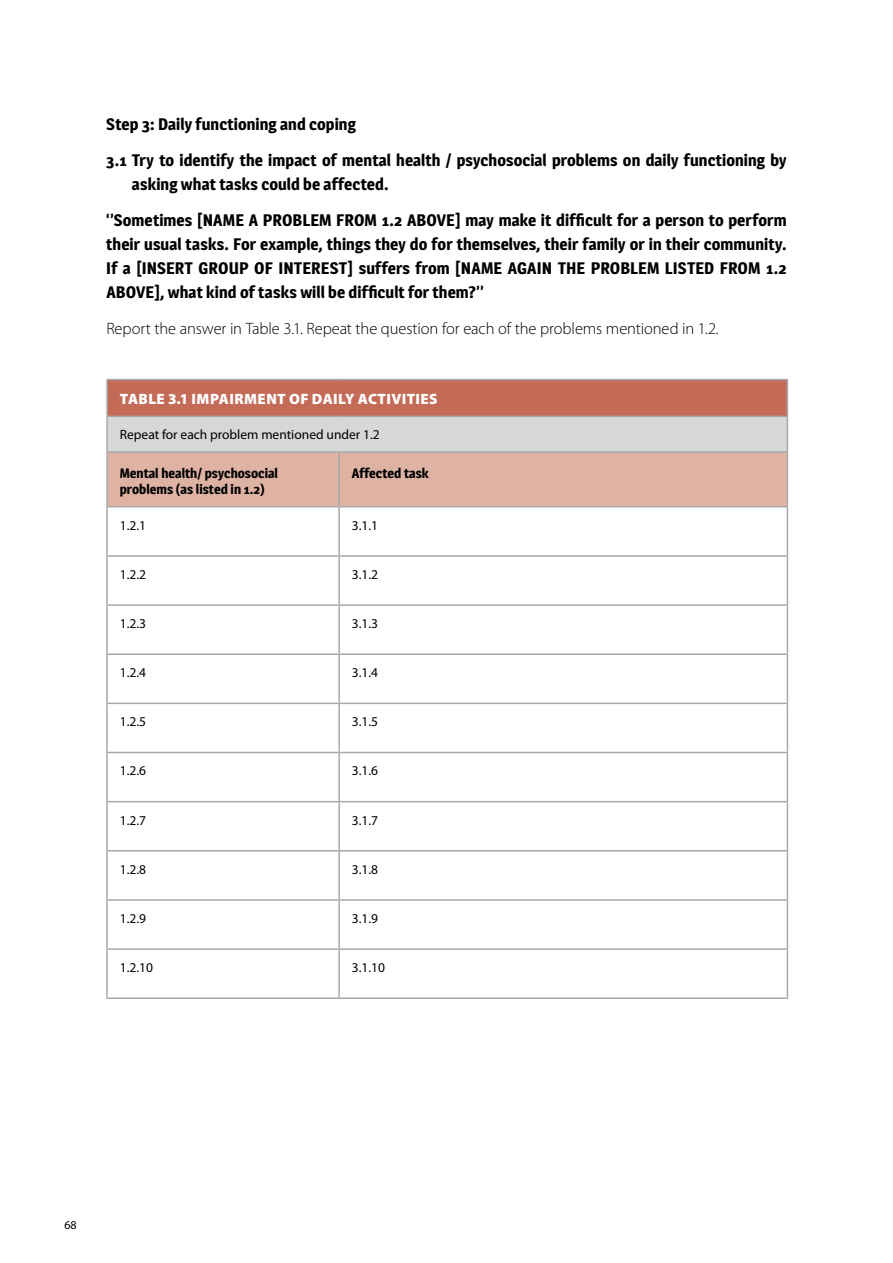
<style>
.page{position:relative;width:893px;height:1263px;background:#fff}
.page>*{position:absolute;margin:0;border:0;box-sizing:border-box;transform-origin:0 0}
.t1{font:700 16.5px/36px "Magra";letter-spacing:.005em;color:#000}
.t2{font:300 16.5px "Myriad Pro";letter-spacing:-.005em;color:#000}
.t3{font:900 15px "Myriad Pro";letter-spacing:.025em;color:#fff}
.t4{font:13.5px "Myriad Pro";color:#000}
.t5{font:700 13.5px/16.2px "Magra";color:#000}
.t6{font:12px "Myriad Pro";color:#000}
</style>
<div class="page">
<div style="left:107px;top:380px;width:680px;height:36px;background:#c36b57"></div>
<div style="left:107px;top:416px;width:680px;height:36px;background:#d5d7d8"></div>
<div style="left:108px;top:453px;width:679px;height:53px;background:#dfb3a3"></div>
<svg style="left:108px;top:507px;width:679px;height:490px"></svg>
<hr style="left:106px;top:380px;width:2px;height:36px;background:#a7a9ac">
<hr style="left:106px;top:379px;width:233px;height:1px;background:#a7a9ac">
<hr style="left:339px;top:379px;width:449px;height:1px;background:#a7a9ac">
<hr style="left:787px;top:380px;width:1px;height:36px;background:#a7a9ac">
<hr style="left:106px;top:417px;width:2px;height:34px;background:#a7a9ac">
<hr style="left:106px;top:416px;width:233px;height:1px;background:#a7a9ac">
<hr style="left:339px;top:416px;width:449px;height:1px;background:#a7a9ac">
<hr style="left:787px;top:417px;width:1px;height:34px;background:#a7a9ac">
<hr style="left:106px;top:453px;width:2px;height:53px;background:#a7a9ac">
<hr style="left:106px;top:451px;width:233px;height:2px;background:#a7a9ac">
<hr style="left:338px;top:453px;width:2px;height:53px;background:#a7a9ac">
<hr style="left:339px;top:451px;width:449px;height:2px;background:#a7a9ac">
<hr style="left:787px;top:453px;width:1px;height:53px;background:#a7a9ac">
<hr style="left:106px;top:507px;width:2px;height:48px;background:#a7a9ac">
<hr style="left:106px;top:606px;width:2px;height:47px;background:#a7a9ac">
<hr style="left:106px;top:655px;width:2px;height:48px;background:#a7a9ac">
<hr style="left:106px;top:704px;width:2px;height:48px;background:#a7a9ac">
<hr style="left:106px;top:753px;width:2px;height:48px;background:#a7a9ac">
<hr style="left:106px;top:802px;width:2px;height:48px;background:#a7a9ac">
<hr style="left:106px;top:851px;width:2px;height:48px;background:#a7a9ac">
<hr style="left:106px;top:901px;width:2px;height:47px;background:#a7a9ac">
<hr style="left:106px;top:950px;width:2px;height:47px;background:#a7a9ac">
<hr style="left:106px;top:506px;width:233px;height:1px;background:#a7a9ac">
<hr style="left:106px;top:604px;width:233px;height:2px;background:#a7a9ac">
<hr style="left:106px;top:653px;width:233px;height:2px;background:#a7a9ac">
<hr style="left:106px;top:703px;width:233px;height:1px;background:#a7a9ac">
<hr style="left:106px;top:752px;width:233px;height:1px;background:#a7a9ac">
<hr style="left:106px;top:801px;width:233px;height:1px;background:#a7a9ac">
<hr style="left:106px;top:850px;width:233px;height:1px;background:#a7a9ac">
<hr style="left:106px;top:899px;width:233px;height:2px;background:#a7a9ac">
<hr style="left:106px;top:948px;width:233px;height:2px;background:#a7a9ac">
<hr style="left:106px;top:997px;width:233px;height:2px;background:#a7a9ac">
<hr style="left:338px;top:507px;width:2px;height:48px;background:#a7a9ac">
<hr style="left:338px;top:606px;width:2px;height:47px;background:#a7a9ac">
<hr style="left:338px;top:655px;width:2px;height:48px;background:#a7a9ac">
<hr style="left:338px;top:704px;width:2px;height:48px;background:#a7a9ac">
<hr style="left:338px;top:753px;width:2px;height:48px;background:#a7a9ac">
<hr style="left:338px;top:802px;width:2px;height:48px;background:#a7a9ac">
<hr style="left:338px;top:851px;width:2px;height:48px;background:#a7a9ac">
<hr style="left:338px;top:901px;width:2px;height:47px;background:#a7a9ac">
<hr style="left:338px;top:950px;width:2px;height:47px;background:#a7a9ac">
<hr style="left:339px;top:506px;width:449px;height:1px;background:#a7a9ac">
<hr style="left:339px;top:604px;width:449px;height:2px;background:#a7a9ac">
<hr style="left:339px;top:653px;width:449px;height:2px;background:#a7a9ac">
<hr style="left:339px;top:703px;width:449px;height:1px;background:#a7a9ac">
<hr style="left:339px;top:752px;width:449px;height:1px;background:#a7a9ac">
<hr style="left:339px;top:801px;width:449px;height:1px;background:#a7a9ac">
<hr style="left:339px;top:850px;width:449px;height:1px;background:#a7a9ac">
<hr style="left:339px;top:899px;width:449px;height:2px;background:#a7a9ac">
<hr style="left:339px;top:948px;width:449px;height:2px;background:#a7a9ac">
<hr style="left:339px;top:997px;width:449px;height:2px;background:#a7a9ac">
<hr style="left:787px;top:507px;width:1px;height:48px;background:#a7a9ac">
<hr style="left:787px;top:606px;width:1px;height:47px;background:#a7a9ac">
<hr style="left:787px;top:655px;width:1px;height:48px;background:#a7a9ac">
<hr style="left:787px;top:704px;width:1px;height:48px;background:#a7a9ac">
<hr style="left:787px;top:753px;width:1px;height:48px;background:#a7a9ac">
<hr style="left:787px;top:802px;width:1px;height:48px;background:#a7a9ac">
<hr style="left:787px;top:851px;width:1px;height:48px;background:#a7a9ac">
<hr style="left:787px;top:901px;width:1px;height:47px;background:#a7a9ac">
<hr style="left:787px;top:950px;width:1px;height:47px;background:#a7a9ac">
<hr style="left:106px;top:557px;width:2px;height:47px;background:#a7a9ac">
<hr style="left:106px;top:555px;width:233px;height:2px;background:#a7a9ac">
<hr style="left:338px;top:557px;width:2px;height:47px;background:#a7a9ac">
<hr style="left:339px;top:555px;width:449px;height:2px;background:#a7a9ac">
<hr style="left:787px;top:557px;width:1px;height:47px;background:#a7a9ac">
<p class="t1" style="left:106px;top:106px;width:682px">Step 3: Daily functioning and coping<br>3.1 Try to identify the impact of mental health / psychosocial problems on daily functioning by</p>
<p class="t1" style="left:106px;top:166px;width:682px;text-indent:26px">asking what tasks could be affected.<br>‘’Sometimes [NAME A PROBLEM FROM 1.2 ABOVE] may make it difficult for a person to perform</p>
<p class="t1" style="left:106px;top:232px;width:682px;line-height:24px">their usual tasks. For example, things they do for themselves, their family or in their community.<br>If a [INSERT</p>
<p class="t1" style="left:199px;top:250px;width:11px">GROUP</p>
<p class="t1" style="left:254px;top:250px;width:34px">OF INTEREST</p>
<p class="t1" style="left:348px;top:250px;width:221px">] suffers from [NAME AGAIN THE</p>
<p class="t1" style="left:591px;top:250px;width:50px">PROBLEM</p>
<p class="t1" style="left:665px;top:250px;width:9px">LISTED</p>
<p class="t1" style="left:720px;top:250px;width:20px">FROM</p>
<p class="t1" style="left:766px;top:250px;width:22px">1.2</p>
<p class="t1" style="left:106px;top:274px;width:379px">ABOVE], what kind of tasks will be difficult for them?’’</p>
<p class="t2" style="left:106px;top:320px;width:614px">Report the answer in Table 3.1. Repeat the question for each of the problems mentioned in 1.2.</p>
<p class="t3" style="left:120px;top:390px;width:319px">TABLE 3.1 IMPAIRMENT OF DAILY ACTIVITIES</p>
<p class="t4" style="left:120px;top:427px;width:262px">Repeat for each problem mentioned under 1.2</p>
<p class="t5" style="left:120px;top:465px;width:160px">Mental health/ psychosocial problems (as listed in 1.2)</p>
<p class="t5" style="left:352px;top:465px;width:79px">Affected task</p>
<p class="t4" style="left:120px;top:518px;width:28px">1.2.1</p>
<p class="t4" style="left:352px;top:518px;width:28px">3.1.1</p>
<p class="t4" style="left:120px;top:567px;width:28px">1.2.2</p>
<p class="t4" style="left:352px;top:567px;width:28px">3.1.2</p>
<p class="t4" style="left:120px;top:616px;width:28px">1.2.3</p>
<p class="t4" style="left:352px;top:616px;width:28px">3.1.3</p>
<p class="t4" style="left:120px;top:665px;width:28px">1.2.4</p>
<p class="t4" style="left:352px;top:665px;width:28px">3.1.4</p>
<p class="t4" style="left:120px;top:714px;width:28px">1.2.5</p>
<p class="t4" style="left:352px;top:714px;width:28px">3.1.5</p>
<p class="t4" style="left:120px;top:763px;width:28px">1.2.6</p>
<p class="t4" style="left:352px;top:763px;width:28px">3.1.6</p>
<p class="t4" style="left:120px;top:813px;width:28px">1.2.7</p>
<p class="t4" style="left:352px;top:813px;width:28px">3.1.7</p>
<p class="t4" style="left:120px;top:862px;width:28px">1.2.8</p>
<p class="t4" style="left:352px;top:862px;width:28px">3.1.8</p>
<p class="t4" style="left:120px;top:911px;width:28px">1.2.9</p>
<p class="t4" style="left:352px;top:911px;width:28px">3.1.9</p>
<p class="t4" style="left:120px;top:960px;width:35px">1.2.10</p>
<p class="t4" style="left:352px;top:960px;width:35px">3.1.10</p>
<p class="t6" style="left:64px;top:1219px;width:14px">68</p>
</div>
